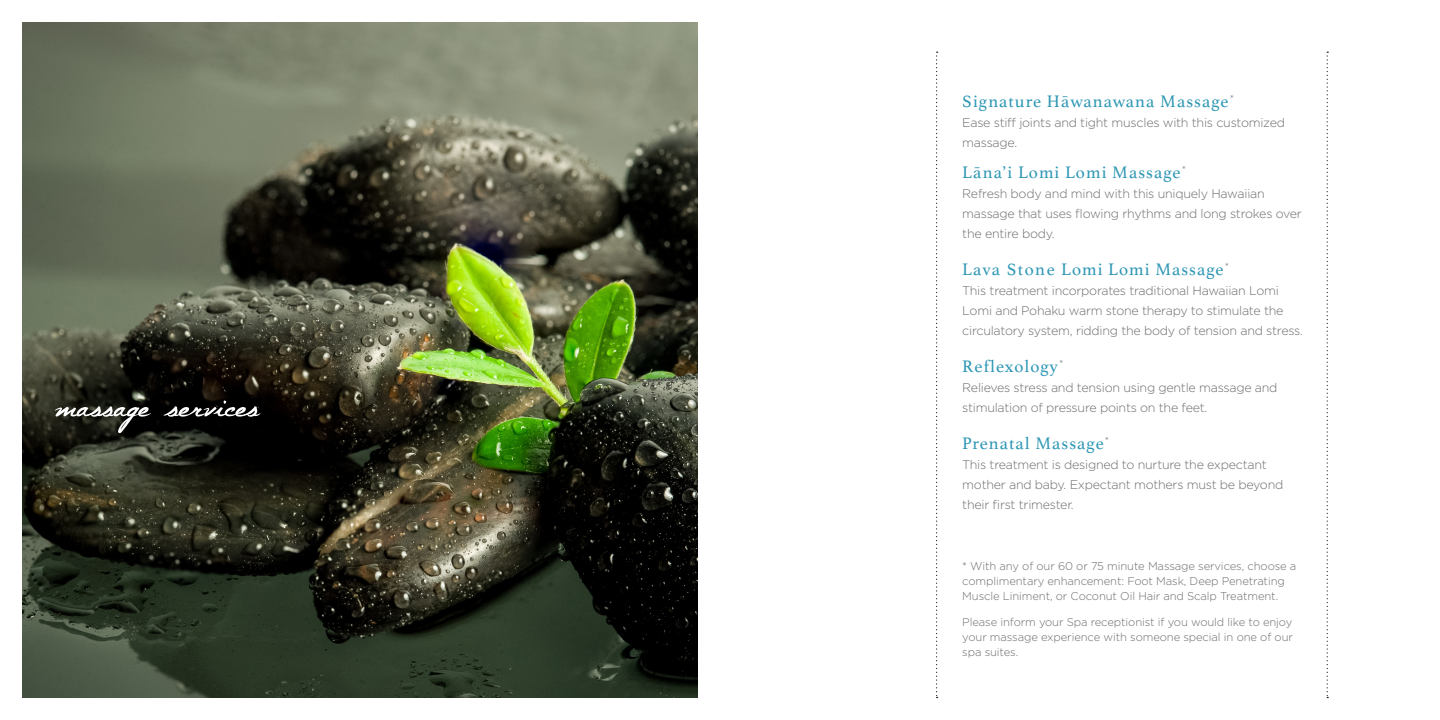
<style>
.page{position:relative;width:1440px;height:720px;background:#fff}
.page>*{position:absolute;margin:0;border:0;box-sizing:border-box;transform-origin:0 0}
.t1{font:75px "The Constellation of Heracles";color:#fff}
.t2{font:17.5px "Athelas";letter-spacing:.06em;color:#2e97b4}
.t3{font:300 12.5px/20px "Gotham HTF";letter-spacing:-.02em;color:#6c6d70}
.t4{font:300 11.25px/15px "Gotham HTF";letter-spacing:-.01em;color:#6c6d70}
</style>
<div class="page">
<img style="left:22px;top:22px;width:676px;height:675px">
<svg style="left:936px;top:52px;width:2px;height:646px"></svg>
<svg style="left:1327px;top:52px;width:1px;height:646px"></svg>
<p class="t1" style="left:58px;top:346px;width:203px">massage services</p>
<p class="t2" style="left:962px;top:88px;width:273px">Signature Hāwanawana Massage<sup>*</sup></p>
<p class="t3" style="left:962px;top:113px;width:324px">Ease stiff joints and tight muscles with this customized massage.</p>
<p class="t2" style="left:962px;top:159px;width:225px">Lāna’i Lomi Lomi Massage<sup>*</sup></p>
<p class="t3" style="left:962px;top:184px;width:341px">Refresh body and mind with this uniquely Hawaiian massage that uses flowing rhythms and long strokes over the entire body.</p>
<p class="t2" style="left:962px;top:256px;width:268px">Lava Stone Lomi Lomi Massage<sup>*</sup></p>
<p class="t3" style="left:962px;top:281px;width:342px">This treatment incorporates traditional Hawaiian Lomi<br>Lomi and Pohaku warm stone therapy to stimulate the circulatory system, ridding the body of tension and stress.</p>
<p class="t2" style="left:962px;top:353px;width:103px">Reflexology<sup>*</sup></p>
<p class="t3" style="left:962px;top:378px;width:317px">Relieves stress and tension using gentle massage and stimulation of pressure points on the feet.</p>
<p class="t2" style="left:962px;top:429px;width:148px">Prenatal Massage<sup>*</sup></p>
<p class="t3" style="left:962px;top:455px;width:323px">This treatment is designed to nurture the expectant mother and baby. Expectant mothers must be beyond their first trimester.</p>
<p class="t4" style="left:962px;top:558px;width:336px">* With any of our 60 or 75 minute Massage services, choose a complimentary enhancement: Foot Mask, Deep Penetrating<br>Muscle Liniment, or Coconut Oil Hair and Scalp Treatment.</p>
<p class="t4" style="left:962px;top:614px;width:332px;text-align:justify">Please inform your Spa receptionist if you would like to enjoy your massage experience with someone special in one of our spa suites.</p>
</div>
